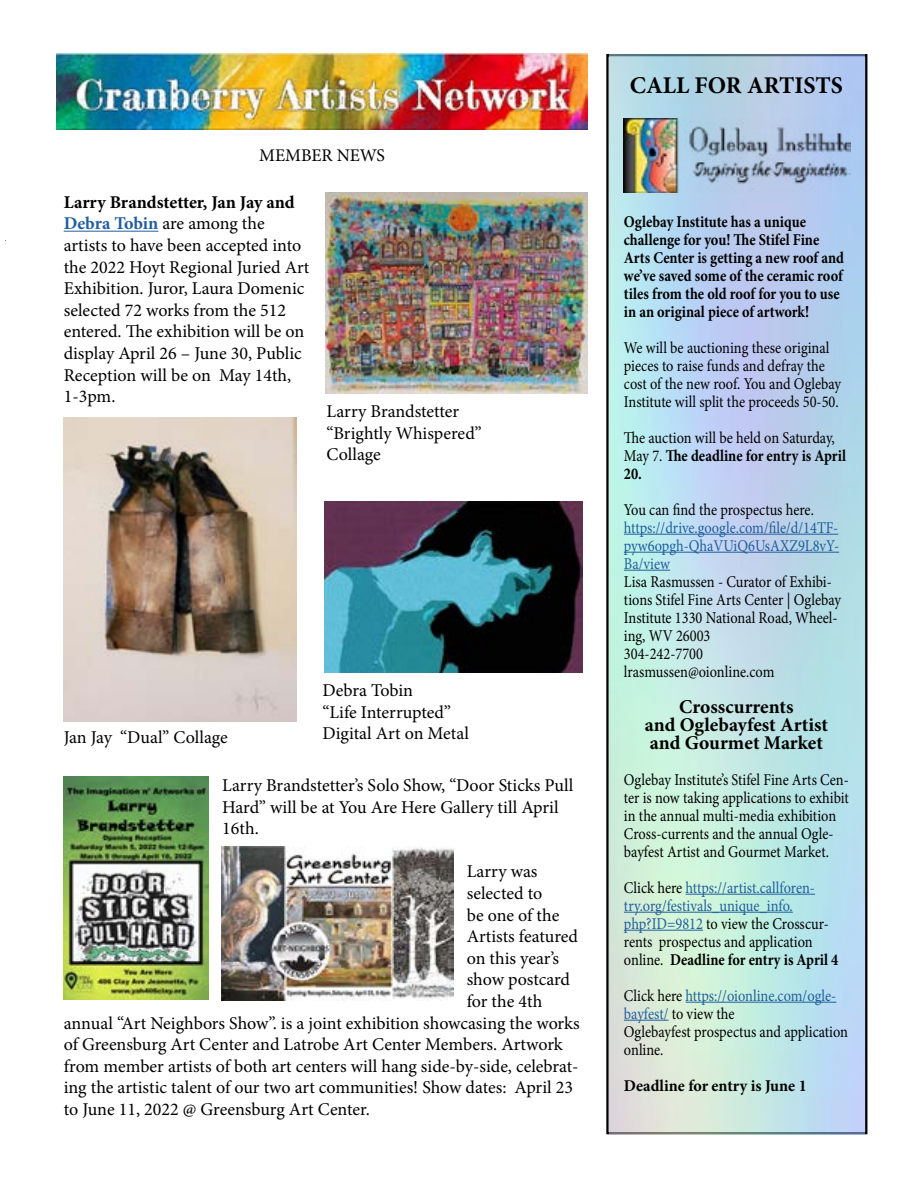
<style>
.page{position:relative;width:918px;height:1188px;background:#fff}
.page>*{position:absolute;margin:0;border:0;box-sizing:border-box;transform-origin:0 0}
.t1{font:700 24px "Minion Pro";color:#000}
.t2{font:700 19.5px/18px "Minion Pro";color:#000;text-align:center}
.t3{font:18px/21.6px "Minion Pro";color:#000}
.t4{font:17.85px "Minion Pro";color:#000}
.t5{font:16.5px/18px "Minion Pro";color:#000;scale:.87 1}
.t6{font:16.5px/18px "Minion Pro";color:#215e9e;text-align:justify;scale:.87 1}
.t7{font:700 16.5px/18px "Minion Pro";color:#000;scale:.87 1}
.t8{font:700 16.5px "Minion Pro";color:#000}
.s1{font-weight:700}
.s2{font-weight:700;color:#215e9e}
.s3{color:#000}
.s4{font-weight:700;color:#000}
.s5{color:#215e9e}
</style>
<div class="page">
<hr style="left:64px;top:231px;width:94px;height:1px;background:#215e9e">
<div style="left:606px;top:54px;width:261px;height:1080px;border:2px solid #000"></div>
<img style="left:609px;top:54px;width:255px;height:1080px">
<img style="left:57px;top:54px;width:530px;height:76px">
<hr style="left:624px;top:534px;width:214px;height:1px;background:#215e9e">
<hr style="left:624px;top:552px;width:215px;height:1px;background:#215e9e">
<hr style="left:624px;top:570px;width:46px;height:1px;background:#215e9e">
<hr style="left:686px;top:894px;width:129px;height:1px;background:#215e9e">
<hr style="left:624px;top:912px;width:169px;height:1px;background:#215e9e">
<hr style="left:624px;top:930px;width:79px;height:1px;background:#215e9e">
<hr style="left:686px;top:1002px;width:150px;height:1px;background:#215e9e">
<hr style="left:624px;top:1020px;width:45px;height:1px;background:#215e9e">
<img style="left:324px;top:502px;width:258px;height:171px">
<img style="left:326px;top:192px;width:261px;height:202px">
<img style="left:64px;top:418px;width:232px;height:303px">
<img style="left:221px;top:847px;width:232px;height:154px">
<img style="left:64px;top:776px;width:145px;height:224px">
<img style="left:624px;top:119px;width:226px;height:73px">
<p class="t4" style="left:259px;top:143px;width:127px">MEMBER NEWS</p>
<p class="t3" style="left:64px;top:191px;width:247px"><span class="s1">Larry Brandstetter, Jan Jay and<br></span><span class="s2">Debra Tobin</span> are among the artists to have been accepted into the 2022 Hoyt Regional Juried Art<br>Exhibition. Juror, Laura Domenic selected 72 works from the 512 entered. The exhibition will be on display April 26 – June 30, Public<br>Reception will be on May 14th,<br>1-3pm.</p>
<p class="t3" style="left:327px;top:401px;width:156px">Larry Brandstetter “Brightly Whispered”<br>Collage</p>
<p class="t3" style="left:64px;top:726px;width:166px">Jan Jay “Dual” Collage</p>
<p class="t3" style="left:322px;top:680px;width:148px">Debra Tobin<br>“Life Interrupted”<br>Digital Art on Metal</p>
<p class="t3" style="left:222px;top:775px;width:353px">Larry Brandstetter’s Solo Show, “Door Sticks Pull<br>Hard” will be at You Are Here Gallery till April<br>16th.</p>
<p class="t3" style="left:467px;top:861px;width:72px">Larry was</p>
<p class="t3" style="left:467px;top:883px;width:77px">selected to</p>
<p class="t3" style="left:467px;top:904px;width:94px">be one of the</p>
<p class="t3" style="left:467px;top:926px;width:113px">Artists featured</p>
<p class="t3" style="left:467px;top:947px;width:94px">on this year’s</p>
<p class="t3" style="left:467px;top:969px;width:105px">show postcard</p>
<p class="t3" style="left:467px;top:991px;width:77px">for the 4th</p>
<p class="t3" style="left:64px;top:1012px;width:518px">annual “Art Neighbors Show”. is a joint exhibition showcasing the works</p>
<p class="t3" style="left:64px;top:1034px;width:501px">of Greensburg Art Center and Latrobe Art Center Members. Artwork</p>
<p class="t3" style="left:64px;top:1055px;width:516px">from member artists of both art centers will hang side-by-side, celebrat-</p>
<p class="t3" style="left:64px;top:1077px;width:511px">ing the artistic talent of our two art communities! Show dates: April 23</p>
<p class="t3" style="left:64px;top:1099px;width:308px">to June 11, 2022 @ Greensburg Art Center.</p>
<h1 class="t1" style="left:630px;top:68px;width:215px">CALL FOR ARTISTS</h1>
<p class="t7" style="left:624px;top:212px;width:255px">Oglebay Institute has a unique challenge for you! The Stifel Fine Arts Center is getting a new roof and we’ve saved some of the ceramic roof tiles from the old roof for you to use in an original piece of artwork!</p>
<p class="t5" style="left:624px;top:338px;width:251px">We will be auctioning these original pieces to raise funds and defray the cost of the new roof. You and Oglebay Institute will split the proceeds 50-50.</p>
<p class="t5" style="left:624px;top:428px;width:257px">The auction will be held on Saturday,<br>May 7. <span class="s1">The deadline for entry is April<br>20.</span></p>
<p class="t5" style="left:624px;top:500px;width:220px">You can find the prospectus here.</p>
<p class="t6" style="left:624px;top:518px;width:249px">https://drive.google.com/file/d/14TF&shy;pyw6opgh-QhaVUiQ6UsAXZ9L8vY-Ba/view</p>
<p class="t5" style="left:624px;top:572px;width:251px">Lisa Rasmussen - Curator of Exhibi&shy;tions Stifel Fine Arts Center | Oglebay<br>Institute 1330 National Road, Wheel&shy;ing, WV 26003<br>304-242-7700 lrasmussen@oionline.com</p>
<p class="t2" style="left:645px;top:697px;width:185px">Crosscurrents<br>and Oglebayfest Artist and Gourmet Market</p>
<p class="t5" style="left:624px;top:770px;width:260px">Oglebay Institute’s Stifel Fine Arts Cen&shy;ter is now taking applications to exhibit in the annual multi-media exhibition Cross-currents and the annual Ogle&shy;bayfest Artist and Gourmet Market.</p>
<p class="t6" style="left:624px;top:878px;width:248px;text-align:left"><span class="s3">Click here</span> https://artist.callforen&shy;try.org/festivals_unique_info. php?ID=9812 <span class="s3">to view the Crosscur&shy;rents prospectus and application online.</span> <span class="s4">Deadline for entry is April 4</span></p>
<p class="t5" style="left:624px;top:986px;width:259px">Click here <span class="s5">https://oionline.com/ogle&shy;bayfest/</span> to view the<br>Oglebayfest prospectus and application online.</p>
<p class="t8" style="left:624px;top:1074px;width:184px">Deadline for entry is June 1</p>
</div>
